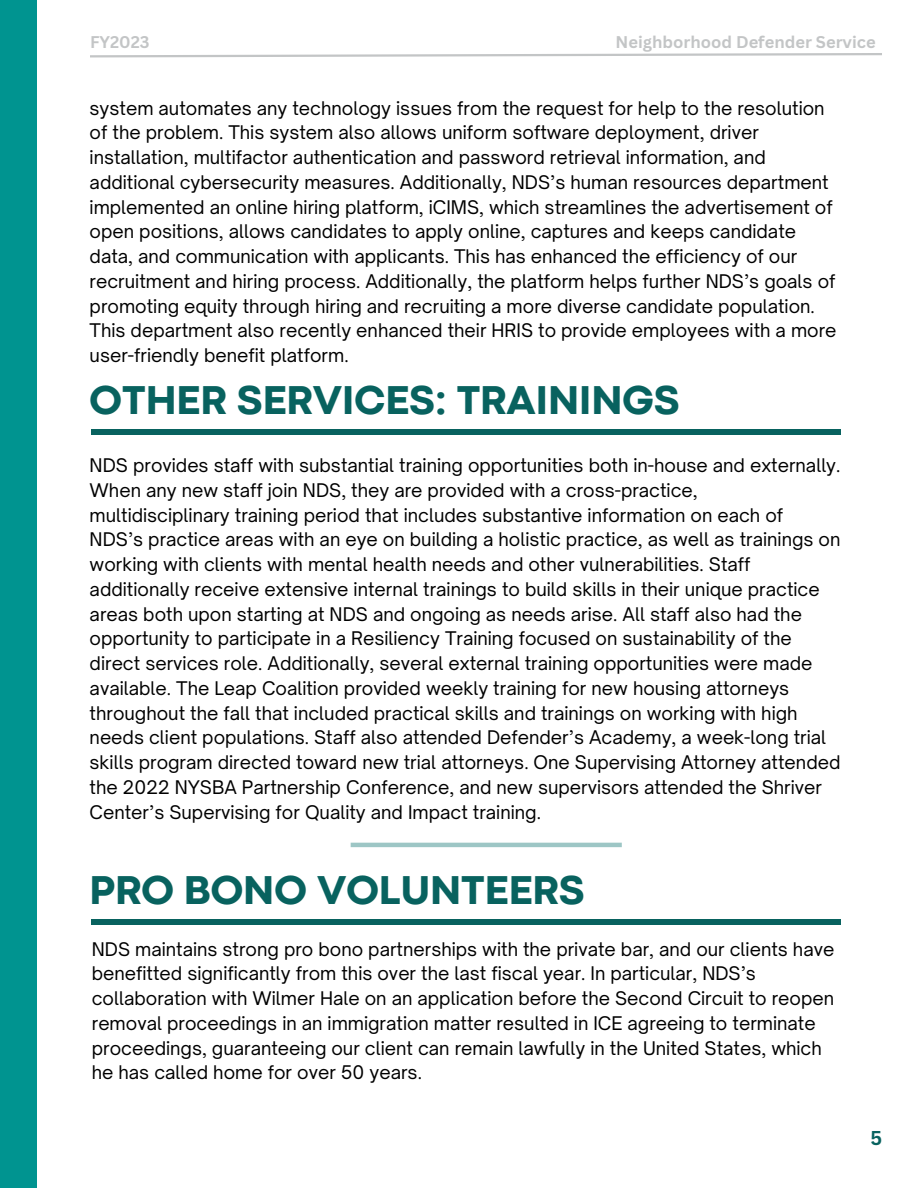
<style>
.page{position:relative;width:918px;height:1188px;background:#fff}
.page>*{position:absolute;margin:0;border:0;box-sizing:border-box;transform-origin:0 0}
.t1{font:800 42px "Codec Pro";color:#08625f}
.t2{font:700 19.5px "Canva Sans";color:#08625f}
.t3{font:18px/24.8px "Open Sauce One";color:#000}
.t4{font:700 16.5px "Canva Sans";color:#c3c5c6}
</style>
<div class="page">
<div style="left:0;top:0;width:37px;height:1188px;background:#009490"></div>
<svg style="left:90px;top:53px;width:792px;height:5px"></svg>
<div style="left:91px;top:429px;width:750px;height:5px;background:#08625f"></div>
<hr style="left:351px;top:843px;width:271px;height:4px;background:#9dc6c5">
<div style="left:91px;top:919px;width:750px;height:5px;background:#08625f"></div>
<p class="t4" style="left:90px;top:31px;width:61px">FY2023</p>
<p class="t4" style="left:616px;top:31px;width:262px">Neighborhood Defender Service</p>
<p class="t3" style="left:90px;top:95px;width:748px">system automates any technology issues from the request for help to the resolution of the problem. This system also allows uniform software deployment, driver installation, multifactor authentication and password retrieval information, and additional cybersecurity measures. Additionally, NDS’s human resources department implemented an online hiring platform, iCIMS, which streamlines the advertisement of open positions, allows candidates to apply online, captures and keeps candidate data, and communication with applicants. This has enhanced the efficiency of our recruitment and hiring process. Additionally, the platform helps further NDS’s goals of promoting equity through hiring and recruiting a more diverse candidate population.<br>This department also recently enhanced their HRIS to provide employees with a more user-friendly benefit platform.</p>
<p class="t1" style="left:90px;top:385px;width:591px">OTHER SERVICES: TRAININGS</p>
<p class="t3" style="left:90px;top:453px;width:752px">NDS provides staff with substantial training opportunities both in-house and externally.<br>When any new staff join NDS, they are provided with a cross-practice, multidisciplinary training period that includes substantive information on each of NDS’s practice areas with an eye on building a holistic practice, as well as trainings on working with clients with mental health needs and other vulnerabilities. Staff additionally receive extensive internal trainings to build skills in their unique practice areas both upon starting at NDS and ongoing as needs arise. All staff also had the opportunity to participate in a Resiliency Training focused on sustainability of the direct services role. Additionally, several external training opportunities were made available. The Leap Coalition provided weekly training for new housing attorneys throughout the fall that included practical skills and trainings on working with high needs client populations. Staff also attended Defender’s Academy, a week-long trial skills program directed toward new trial attorneys. One Supervising Attorney attended the 2022 NYSBA Partnership Conference, and new supervisors attended the Shriver Center’s Supervising for Quality and Impact training.</p>
<p class="t1" style="left:90px;top:875px;width:497px">PRO BONO VOLUNTEERS</p>
<p class="t3" style="left:92px;top:936px;width:744px">NDS maintains strong pro bono partnerships with the private bar, and our clients have benefitted significantly from this over the last fiscal year. In particular, NDS’s collaboration with Wilmer Hale on an application before the Second Circuit to reopen removal proceedings in an immigration matter resulted in ICE agreeing to terminate proceedings, guaranteeing our client can remain lawfully in the United States, which he has called home for over 50 years.</p>
<p class="t2" style="left:870px;top:1124px;width:13px">5</p>
</div>
